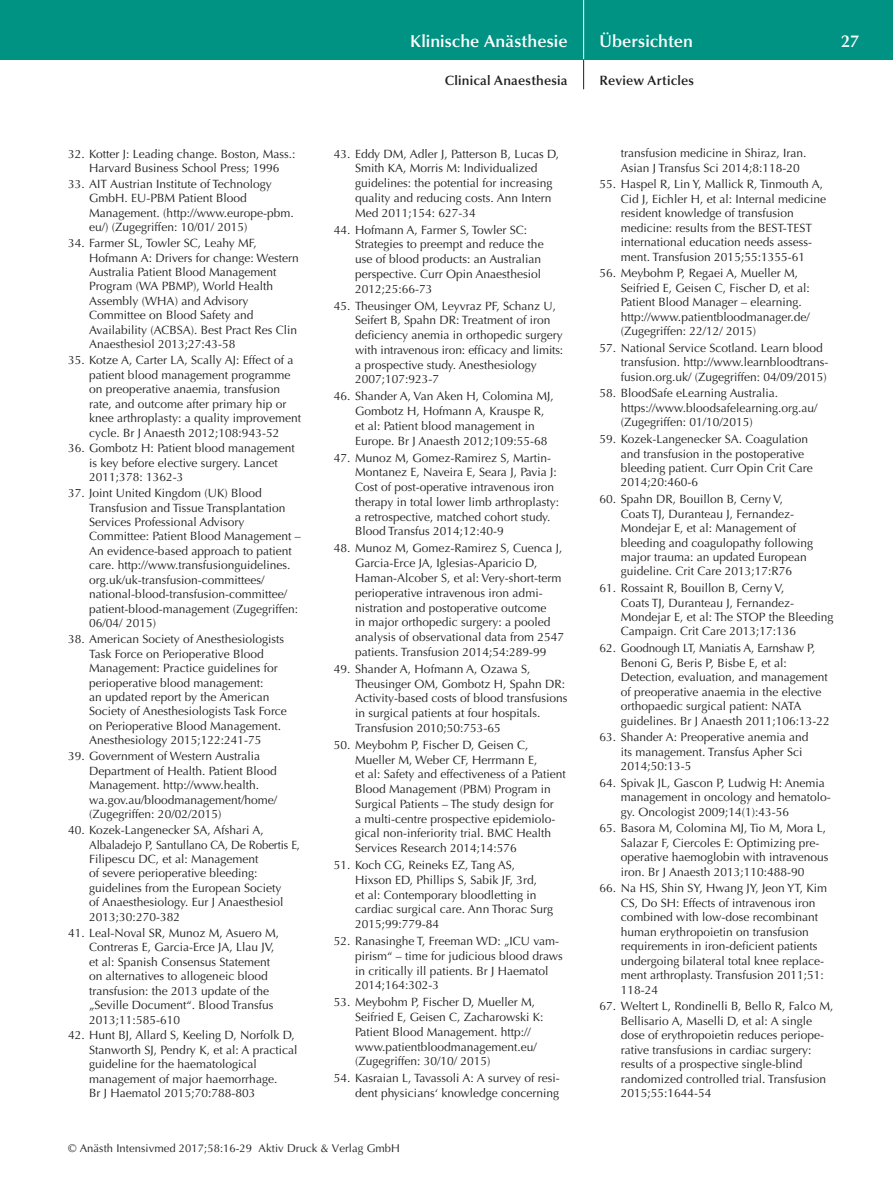
<style>
.page{position:relative;width:893px;height:1191px;background:#fff}
.page>*{position:absolute;margin:0;border:0;box-sizing:border-box;transform-origin:0 0}
.t1{font:600 17.25px "Optima";letter-spacing:.005em;color:#fff}
.t2{font:600 13.5px "Optima";letter-spacing:.015em;color:#231f20}
.t3{font:12px/14.4px "Optima";color:#231f20}
.t4{font:11.25px "Optima";letter-spacing:.005em;color:#231f20}
</style>
<div class="page">
<div style="left:0;top:0;width:893px;height:60px;background:#009383"></div>
<hr style="left:583px;top:0;width:1px;height:60px;background:#fff">
<svg style="left:583px;top:60px;width:1px;height:29px"></svg>
<p class="t3" style="left:68px;top:146px;width:229px;text-align:center">32. Kotter J: Leading change. Boston, Mass.:<br>Harvard Business School Press; 1996</p>
<p class="t3" style="left:89px;top:177px;width:206px;text-indent:-21px">33. AIT Austrian Institute of Technology GmbH. EU-PBM Patient Blood Management. (http://www.europe-pbm. eu/) (Zugegriffen: 10/01/ 2015)</p>
<p class="t3" style="left:89px;top:236px;width:211px;text-indent:-21px">34. Farmer SL, Towler SC, Leahy MF, Hofmann A: Drivers for change: Western Australia Patient Blood Management Program (WA PBMP), World Health Assembly (WHA) and Advisory Committee on Blood Safety and Availability (ACBSA). Best Pract Res Clin Anaesthesiol 2013;27:43-58</p>
<p class="t3" style="left:89px;top:353px;width:213px;text-indent:-21px">35. Kotze A, Carter LA, Scally AJ: Effect of a patient blood management programme on preoperative anaemia, transfusion rate, and outcome after primary hip or knee arthroplasty: a quality improvement cycle. Br J Anaesth 2012;108:943-52</p>
<p class="t3" style="left:89px;top:441px;width:207px;text-indent:-21px">36. Gombotz H: Patient blood management is key before elective surgery. Lancet<br>2011;378: 1362-3</p>
<p class="t3" style="left:89px;top:486px;width:213px;text-indent:-21px">37. Joint United Kingdom (UK) Blood Transfusion and Tissue Transplantation Services Professional Advisory Committee: Patient Blood Management – An evidence-based approach to patient care. http://www.transfusionguidelines. org.uk/uk-transfusion-committees/ national-blood-transfusion-committee/ patient-blood-management (Zugegriffen:<br>06/04/ 2015)</p>
<p class="t3" style="left:89px;top:632px;width:199px;text-indent:-21px">38. American Society of Anesthesiologists Task Force on Perioperative Blood Management: Practice guidelines for perioperative blood management:<br>an updated report by the American Society of Anesthesiologists Task Force on Perioperative Blood Management.<br>Anesthesiology 2015;122:241-75</p>
<p class="t3" style="left:89px;top:749px;width:189px;text-indent:-21px">39. Government of Western Australia Department of Health. Patient Blood Management. http://www.health. wa.gov.au/bloodmanagement/home/ (Zugegriffen: 20/02/2015)</p>
<p class="t3" style="left:89px;top:822px;width:212px;text-indent:-21px">40. Kozek-Langenecker SA, Afshari A, Albaladejo P, Santullano CA, De Robertis E, Filipescu DC, et al: Management<br>of severe perioperative bleeding: guidelines from the European Society<br>of Anaesthesiology. Eur J Anaesthesiol 2013;30:270-382</p>
<p class="t3" style="left:89px;top:925px;width:191px;text-indent:-21px">41. Leal-Noval SR, Munoz M, Asuero M, Contreras E, Garcia-Erce JA, Llau JV, et al: Spanish Consensus Statement on alternatives to allogeneic blood transfusion: the 2013 update of the „Seville Document“. Blood Transfus 2013;11:585-610</p>
<p class="t3" style="left:89px;top:1028px;width:210px;text-indent:-21px">42. Hunt BJ, Allard S, Keeling D, Norfolk D, Stanworth SJ, Pendry K, et al: A practical guideline for the haematological management of major haemorrhage.<br>Br J Haematol 2015;70:788-803</p>
<h1 class="t1" style="left:410px;top:31px;width:159px">Klinische Anästhesie</h1>
<p class="t2" style="left:445px;top:73px;width:124px">Clinical Anaesthesia</p>
<p class="t3" style="left:355px;top:146px;width:206px;text-indent:-21px">43. Eddy DM, Adler J, Patterson B, Lucas D, Smith KA, Morris M: Individualized guidelines: the potential for increasing quality and reducing costs. Ann Intern Med 2011;154: 627-34</p>
<p class="t3" style="left:355px;top:222px;width:190px;text-indent:-21px">44. Hofmann A, Farmer S, Towler SC:<br>Strategies to preempt and reduce the use of blood products: an Australian perspective. Curr Opin Anaesthesiol<br>2012;25:66-73</p>
<p class="t3" style="left:355px;top:298px;width:210px;text-indent:-21px">45. Theusinger OM, Leyvraz PF, Schanz U, Seifert B, Spahn DR: Treatment of iron deficiency anemia in orthopedic surgery with intravenous iron: efficacy and limits: a prospective study. Anesthesiology 2007;107:923-7</p>
<p class="t3" style="left:355px;top:389px;width:200px;text-indent:-21px">46. Shander A, Van Aken H, Colomina MJ, Gombotz H, Hofmann A, Krauspe R, et al: Patient blood management in Europe. Br J Anaesth 2012;109:55-68</p>
<p class="t3" style="left:355px;top:450px;width:206px;text-indent:-21px">47. Munoz M, Gomez-Ramirez S, Martin-Montanez E, Naveira E, Seara J, Pavia J:<br>Cost of post-operative intravenous iron therapy in total lower limb arthroplasty: a retrospective, matched cohort study.<br>Blood Transfus 2014;12:40-9</p>
<p class="t3" style="left:355px;top:541px;width:211px;text-indent:-21px">48. Munoz M, Gomez-Ramirez S, Cuenca J, Garcia-Erce JA, Iglesias-Aparicio D, Haman-Alcober S, et al: Very-short-term perioperative intravenous iron admi&shy;nistration and postoperative outcome<br>in major orthopedic surgery: a pooled analysis of observational data from 2547 patients. Transfusion 2014;54:289-99</p>
<p class="t3" style="left:355px;top:661px;width:214px;text-indent:-21px">49. Shander A, Hofmann A, Ozawa S, Theusinger OM, Gombotz H, Spahn DR:<br>Activity-based costs of blood transfusions in surgical patients at four hospitals.<br>Transfusion 2010;50:753-65</p>
<p class="t3" style="left:355px;top:737px;width:212px;text-indent:-21px">50. Meybohm P, Fischer D, Geisen C, Mueller M, Weber CF, Herrmann E,<br>et al: Safety and effectiveness of a Patient Blood Management (PBM) Program in Surgical Patients – The study design for<br>a multi-centre prospective epidemiolo&shy;gical non-inferiority trial. BMC Health Services Research 2014;14:576</p>
<p class="t3" style="left:355px;top:858px;width:200px;text-indent:-21px">51. Koch CG, Reineks EZ, Tang AS,<br>Hixson ED, Phillips S, Sabik JF, 3rd,<br>et al: Contemporary bloodletting in cardiac surgical care. Ann Thorac Surg<br>2015;99:779-84</p>
<p class="t3" style="left:355px;top:934px;width:209px;text-indent:-21px">52. Ranasinghe T, Freeman WD: „ICU vam&shy;pirism“ – time for judicious blood draws in critically ill patients. Br J Haematol 2014;164:302-3</p>
<p class="t3" style="left:355px;top:995px;width:190px;text-indent:-21px">53. Meybohm P, Fischer D, Mueller M, Seifried E, Geisen C, Zacharowski K:<br>Patient Blood Management. http:// www.patientbloodmanagement.eu/ (Zugegriffen: 30/10/ 2015)</p>
<p class="t3" style="left:334px;top:1071px;width:228px;text-align:right">54. Kasraian L, Tavassoli A: A survey of resi&shy;dent physicians‘ knowledge concerning</p>
<p class="t4" style="left:68px;top:1142px;width:333px">© Anästh Intensivmed 2017;58:16-29 Aktiv Druck &amp; Verlag GmbH</p>
<h1 class="t1" style="left:600px;top:31px;width:95px">Übersichten</h1>
<h1 class="t1" style="left:841px;top:31px;width:19px">27</h1>
<p class="t2" style="left:600px;top:73px;width:96px">Review Articles</p>
<p class="t3" style="left:621px;top:146px;width:187px">transfusion medicine in Shiraz, Iran.<br>Asian J Transfus Sci 2014;8:118-20</p>
<p class="t3" style="left:621px;top:177px;width:207px;text-indent:-21px">55. Haspel R, Lin Y, Mallick R, Tinmouth A, Cid J, Eichler H, et al: Internal medicine resident knowledge of transfusion medicine: results from the BEST-TEST international education needs assess&shy;ment. Transfusion 2015;55:1355-61</p>
<p class="t3" style="left:621px;top:266px;width:191px;text-indent:-21px">56. Meybohm P, Regaei A, Mueller M, Seifried E, Geisen C, Fischer D, et al:<br>Patient Blood Manager – elearning. http://www.patientbloodmanager.de/ (Zugegriffen: 22/12/ 2015)</p>
<p class="t3" style="left:621px;top:341px;width:209px;text-indent:-21px">57. National Service Scotland. Learn blood transfusion. http://www.learnbloodtrans&shy;fusion.org.uk/ (Zugegriffen: 04/09/2015)</p>
<p class="t3" style="left:621px;top:386px;width:198px;text-indent:-21px">58. BloodSafe eLearning Australia. https://www.bloodsafelearning.org.au/ (Zugegriffen: 01/10/2015)</p>
<p class="t3" style="left:621px;top:432px;width:194px;text-indent:-21px">59. Kozek-Langenecker SA. Coagulation and transfusion in the postoperative bleeding patient. Curr Opin Crit Care<br>2014;20:460-6</p>
<p class="t3" style="left:621px;top:492px;width:194px;text-indent:-21px">60. Spahn DR, Bouillon B, Cerny V, Coats TJ, Duranteau J, Fernandez-Mondejar E, et al: Management of bleeding and coagulopathy following major trauma: an updated European guideline. Crit Care 2013;17:R76</p>
<p class="t3" style="left:621px;top:581px;width:214px;text-indent:-21px">61. Rossaint R, Bouillon B, Cerny V,<br>Coats TJ, Duranteau J, Fernandez-Mondejar E, et al: The STOP the Bleeding Campaign. Crit Care 2013;17:136</p>
<p class="t3" style="left:621px;top:641px;width:211px;text-indent:-21px">62. Goodnough LT, Maniatis A, Earnshaw P, Benoni G, Beris P, Bisbe E, et al:<br>Detection, evaluation, and management of preoperative anaemia in the elective orthopaedic surgical patient: NATA guidelines. Br J Anaesth 2011;106:13-22</p>
<p class="t3" style="left:621px;top:730px;width:189px;text-indent:-21px">63. Shander A: Preoperative anemia and its management. Transfus Apher Sci<br>2014;50:13-5</p>
<p class="t3" style="left:621px;top:776px;width:212px;text-indent:-21px">64. Spivak JL, Gascon P, Ludwig H: Anemia management in oncology and hematolo&shy;gy. Oncologist 2009;14(1):43-56</p>
<p class="t3" style="left:621px;top:821px;width:209px;text-indent:-21px">65. Basora M, Colomina MJ, Tio M, Mora L, Salazar F, Ciercoles E: Optimizing pre&shy;operative haemoglobin with intravenous iron. Br J Anaesth 2013;110:488-90</p>
<p class="t3" style="left:621px;top:881px;width:208px;text-indent:-21px">66. Na HS, Shin SY, Hwang JY, Jeon YT, Kim CS, Do SH: Effects of intravenous iron combined with low-dose recombinant human erythropoietin on transfusion requirements in iron-deficient patients undergoing bilateral total knee replace&shy;ment arthroplasty. Transfusion 2011;51:<br>118-24</p>
<p class="t3" style="left:621px;top:999px;width:214px;text-indent:-21px">67. Weltert L, Rondinelli B, Bello R, Falco M, Bellisario A, Maselli D, et al: A single dose of erythropoietin reduces periope&shy;rative transfusions in cardiac surgery: results of a prospective single-blind randomized controlled trial. Transfusion 2015;55:1644-54</p>
</div>
